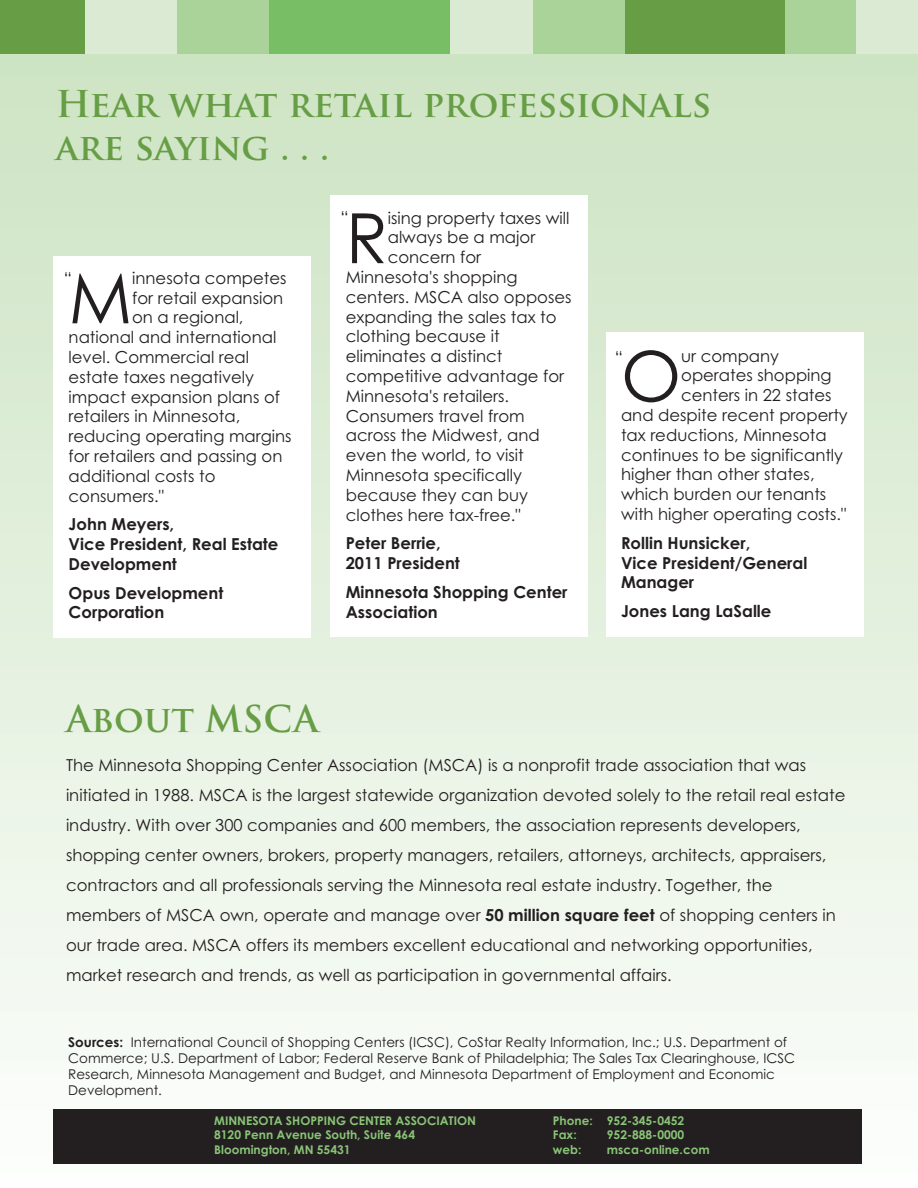
<style>
.page{position:relative;width:918px;height:1188px;background:#fff}
.page>*{position:absolute;margin:0;border:0;box-sizing:border-box;transform-origin:0 0}
.t1{font:69.3px "Century Gothic";color:#231f20}
.t2{font:700 36px/43.2px "Trajan Pro";color:#679e45}
.t3{font:16.5px/30px "Century Gothic";color:#231f20}
.t4{font:700 16.5px/19.8px "Century Gothic";color:#231f20}
.t5{font:13.5px/16.2px "Century Gothic";color:#231f20}
.t6{font:700 12px/14.4px "Century Gothic";color:#89c477}
.s1{font-weight:700}
</style>
<div class="page">
<img style="left:0;top:54px;width:918px;height:1110px">
<div style="left:84px;top:0;width:93px;height:54px;background:#daead3"></div>
<div style="left:0;top:0;width:84px;height:54px;background:#679e45"></div>
<div style="left:177px;top:0;width:92px;height:54px;background:#aad39a"></div>
<div style="left:269px;top:0;width:183px;height:54px;background:#77be65"></div>
<div style="left:451px;top:0;width:83px;height:54px;background:#daead3"></div>
<div style="left:533px;top:0;width:93px;height:54px;background:#aad39a"></div>
<div style="left:625px;top:0;width:161px;height:54px;background:#679e45"></div>
<div style="left:786px;top:0;width:73px;height:54px;background:#aad39a"></div>
<div style="left:856px;top:0;width:62px;height:54px;background:#daead3"></div>
<div style="left:331px;top:195px;width:257px;height:442px;background:#fff"></div>
<div style="left:54px;top:256px;width:257px;height:381px;background:#fff"></div>
<div style="left:606px;top:333px;width:257px;height:304px;background:#fff"></div>
<div style="left:53px;top:1109px;width:809px;height:54px;background:#231f20"></div>
<h2 class="t2" style="left:56px;top:87px;width:657px">Hear what retail professionals are saying . . .</h2>
<h1 class="t1" style="left:69px;top:259px;width:65px">M</h1>
<p class="t3" style="left:132px;top:263px;width:156px">innesota competes</p>
<p class="t3" style="left:64px;top:263px;width:10px">“</p>
<p class="t3" style="left:132px;top:283px;width:153px">for retail expansion</p>
<p class="t3" style="left:132px;top:303px;width:113px">on a regional,</p>
<p class="t3" style="left:69px;top:322px;width:209px">national and international</p>
<p class="t3" style="left:69px;top:342px;width:182px">level. Commercial real</p>
<p class="t3" style="left:69px;top:362px;width:187px">estate taxes negatively</p>
<p class="t3" style="left:69px;top:382px;width:213px">impact expansion plans of</p>
<p class="t3" style="left:69px;top:402px;width:173px">retailers in Minnesota,</p>
<p class="t3" style="left:69px;top:421px;width:224px">reducing operating margins</p>
<p class="t3" style="left:69px;top:441px;width:215px">for retailers and passing on</p>
<p class="t3" style="left:69px;top:461px;width:148px">additional costs to</p>
<p class="t3" style="left:69px;top:481px;width:97px">consumers."</p>
<p class="t4" style="left:69px;top:515px;width:211px">John Meyers,<br>Vice President, Real Estate<br>Development</p>
<p class="t4" style="left:69px;top:583px;width:156px">Opus Development<br>Corporation</p>
<p class="t3" style="left:340px;top:202px;width:10px">“</p>
<h1 class="t1" style="left:346px;top:199px;width:44px">R</h1>
<p class="t3" style="left:388px;top:203px;width:183px">ising property taxes will</p>
<p class="t3" style="left:388px;top:223px;width:149px">always be a major</p>
<p class="t3" style="left:388px;top:242px;width:95px">concern for</p>
<p class="t3" style="left:346px;top:262px;width:173px">Minnesota's shopping</p>
<p class="t3" style="left:346px;top:282px;width:227px">centers. MSCA also opposes</p>
<p class="t3" style="left:346px;top:302px;width:212px">expanding the sales tax to</p>
<p class="t3" style="left:346px;top:322px;width:156px">clothing because it</p>
<p class="t3" style="left:346px;top:341px;width:158px">eliminates a distinct</p>
<p class="t3" style="left:346px;top:361px;width:220px">competitive advantage for</p>
<p class="t3" style="left:346px;top:381px;width:165px">Minnesota's retailers.</p>
<p class="t3" style="left:346px;top:401px;width:180px">Consumers travel from</p>
<p class="t3" style="left:346px;top:421px;width:196px">across the Midwest, and</p>
<p class="t3" style="left:346px;top:440px;width:180px">even the world, to visit</p>
<p class="t3" style="left:346px;top:460px;width:178px">Minnesota specifically</p>
<p class="t3" style="left:346px;top:480px;width:184px">because they can buy</p>
<p class="t3" style="left:346px;top:500px;width:176px">clothes here tax-free."</p>
<p class="t4" style="left:346px;top:534px;width:116px">Peter Berrie,<br>2011 President</p>
<p class="t4" style="left:346px;top:582px;width:223px">Minnesota Shopping Center<br>Association</p>
<h1 class="t1" style="left:621px;top:337px;width:62px">O</h1>
<p class="t3" style="left:681px;top:341px;width:99px">ur company</p>
<p class="t3" style="left:615px;top:342px;width:10px">“</p>
<p class="t3" style="left:681px;top:361px;width:152px">operates shopping</p>
<p class="t3" style="left:681px;top:380px;width:152px">centers in 22 states</p>
<p class="t3" style="left:621px;top:400px;width:228px">and despite recent property</p>
<p class="t3" style="left:621px;top:420px;width:207px">tax reductions, Minnesota</p>
<p class="t3" style="left:621px;top:440px;width:224px">continues to be significantly</p>
<p class="t3" style="left:621px;top:460px;width:195px">higher than other states,</p>
<p class="t3" style="left:621px;top:479px;width:207px">which burden our tenants</p>
<p class="t3" style="left:621px;top:499px;width:227px">with higher operating costs."</p>
<p class="t4" style="left:621px;top:533px;width:188px">Rollin Hunsicker,<br>Vice President/General<br>Manager</p>
<p class="t4" style="left:621px;top:601px;width:152px">Jones Lang LaSalle</p>
<h2 class="t2" style="left:66px;top:702px;width:254px">About MSCA</h2>
<p class="t3" style="left:66px;top:750px;width:781px">The Minnesota Shopping Center Association (MSCA) is a nonprofit trade association that was initiated in 1988. MSCA is the largest statewide organization devoted solely to the retail real estate industry. With over 300 companies and 600 members, the association represents developers, shopping center owners, brokers, property managers, retailers, attorneys, architects, appraisers, contractors and all professionals serving the Minnesota real estate industry. Together, the members of MSCA own, operate and manage over <span class="s1">50 million square feet</span> of shopping centers in our trade area. MSCA offers its members excellent educational and networking opportunities, market research and trends, as well as participation in governmental affairs.</p>
<p class="t5" style="left:68px;top:1034px;width:728px"><span class="s1">Sources:</span> International Council of Shopping Centers (ICSC), CoStar Realty Information, Inc.; U.S. Department of Commerce; U.S. Department of Labor; Federal Reserve Bank of Philadelphia; The Sales Tax Clearinghouse, ICSC Research, Minnesota Management and Budget, and Minnesota Department of Employment and Economic Development.</p>
<p class="t6" style="left:214px;top:1114px;width:263px">MINNESOTA SHOPPING CENTER ASSOCIATION<br>8120 Penn Avenue South, Suite 464<br>Bloomington, MN 55431</p>
<p class="t6" style="left:553px;top:1114px;width:133px">Phone: 952-345-0452<br>Fax:</p>
<p class="t6" style="left:607px;top:1128px;width:79px">952-888-0000</p>
<p class="t6" style="left:553px;top:1142px;width:30px">web:</p>
<p class="t6" style="left:607px;top:1142px;width:104px">msca-online.com</p>
</div>
